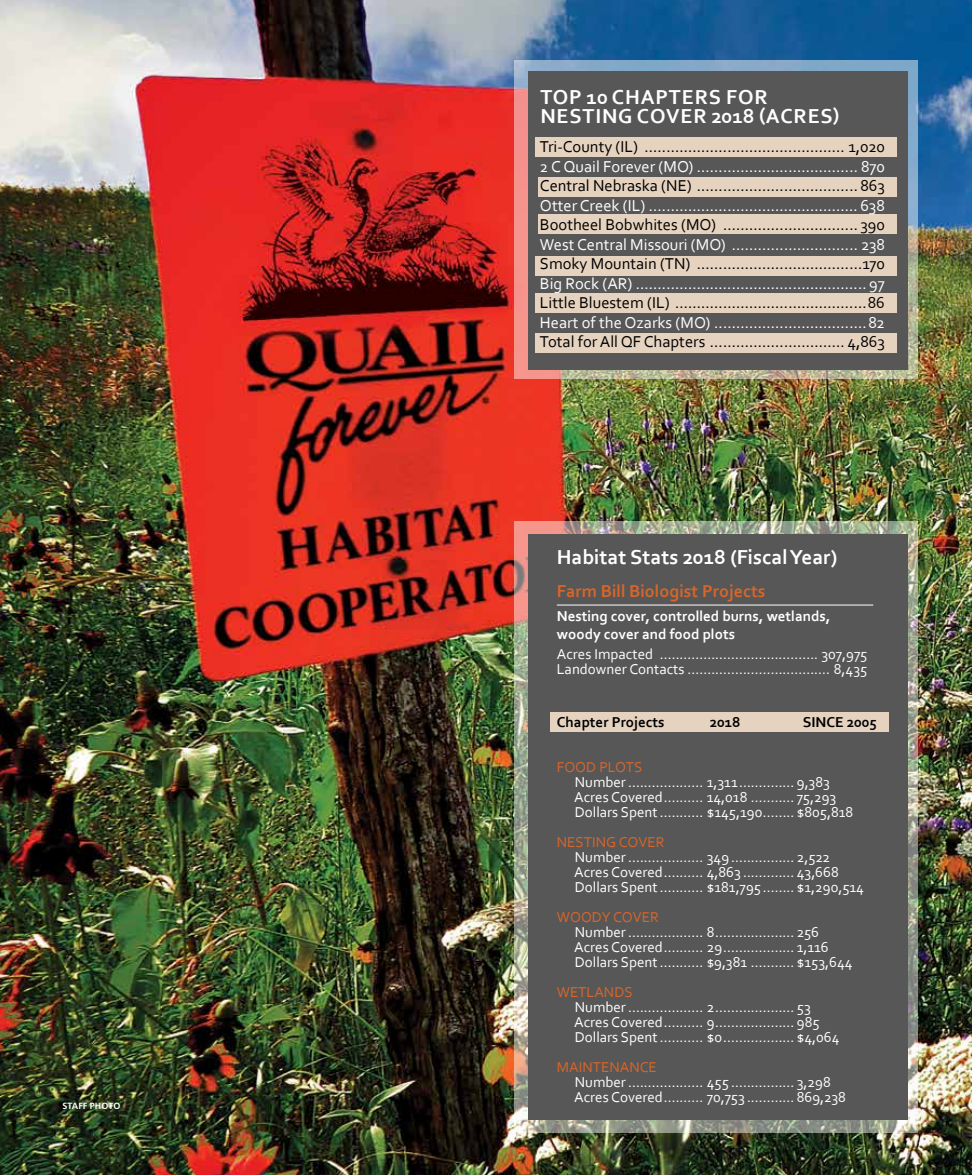
<style>
.page{position:relative;width:972px;height:1175px;background:#fff}
.page>*{position:absolute;margin:0;border:0;box-sizing:border-box;transform-origin:0 0}
.t1{font:700 21.15px/19.5px "Corbel";letter-spacing:.04em;color:#fff}
.t2{font:700 21.15px "Corbel";letter-spacing:.01em;color:#fff}
.t3{font:700 18px "Corbel";color:#d7662a}
.t4{font:16.5px "Corbel";color:#000}
.t5{font:16.5px "Corbel";color:#fff}
.t6{font:15px/15px "Corbel";color:#fff}
.t7{font:700 15px/18px "Corbel";color:#fff}
.t8{font:15px "Corbel";color:#d7662a}
.t9{font:700 15px "Corbel";color:#000}
.t10{font:700 9px "Frutiger LT Std";color:#fff}
</style>
<div class="page">
<img style="left:0;top:0;width:972px;height:1174px">
<svg style="left:514px;top:60px;width:404px;height:318px;background:#b1a3a6"></svg>
<img style="left:514px;top:521px;width:404px;height:611px">
<div style="left:528px;top:71px;width:379px;height:298px;background:#575757"></div>
<div style="left:528px;top:534px;width:379px;height:585px;background:#575757"></div>
<div style="left:535px;top:293px;width:361px;height:20px;background:#e6d3bf"></div>
<div style="left:535px;top:333px;width:361px;height:20px;background:#e6d3bf"></div>
<div style="left:535px;top:256px;width:361px;height:20px;background:#e6d3bf"></div>
<div style="left:538px;top:214px;width:358px;height:20px;background:#e6d3bf"></div>
<div style="left:535px;top:137px;width:361px;height:20px;background:#e6d3bf"></div>
<div style="left:538px;top:176px;width:358px;height:20px;background:#e6d3bf"></div>
<hr style="left:557px;top:604px;width:316px;height:1px;background:#fff">
<div style="left:551px;top:711px;width:338px;height:20px;background:#e6d3bf"></div>
<p class="t10" style="left:63px;top:1100px;width:59px">STAFF PHOTO</p>
<h1 class="t1" style="left:540px;top:86px;width:301px">TOP 10 CHAPTERS FOR<br>NESTING COVER 2018 (ACRES)</h1>
<p class="t4" style="left:540px;top:136px;width:347px">Tri-County (IL) .............................................. 1,020</p>
<p class="t5" style="left:540px;top:156px;width:347px">2 C Quail Forever (MO) ..................................... 870</p>
<p class="t4" style="left:540px;top:175px;width:346px">Central Nebraska (NE) ..................................... 863</p>
<p class="t5" style="left:540px;top:195px;width:346px">Otter Creek (IL) ................................................ 638</p>
<p class="t4" style="left:540px;top:214px;width:346px">Bootheel Bobwhites (MO) ............................... 390</p>
<p class="t5" style="left:540px;top:234px;width:347px">West Central Missouri (MO) ............................. 238</p>
<p class="t4" style="left:540px;top:253px;width:347px">Smoky Mountain (TN) ......................................170</p>
<p class="t5" style="left:540px;top:273px;width:346px">Big Rock (AR) ..................................................... 97</p>
<p class="t4" style="left:540px;top:292px;width:346px">Little Bluestem (IL) ............................................86</p>
<p class="t5" style="left:540px;top:312px;width:347px">Heart of the Ozarks (MO) ...................................82</p>
<p class="t4" style="left:540px;top:331px;width:347px">Total for All QF Chapters ............................... 4,863</p>
<h1 class="t2" style="left:557px;top:543px;width:282px">Habitat Stats 2018 (Fiscal Year)</h1>
<p class="t3" style="left:557px;top:580px;width:210px">Farm Bill Biologist Projects</p>
<p class="t7" style="left:557px;top:606px;width:275px">Nesting cover, controlled burns, wetlands, woody cover and food plots</p>
<p class="t6" style="left:557px;top:646px;width:312px">Acres Impacted ........................................ 307,975<br>Landowner Contacts .................................... 8,435</p>
<p class="t9" style="left:557px;top:713px;width:109px">Chapter Projects</p>
<p class="t9" style="left:710px;top:713px;width:32px">2018</p>
<p class="t9" style="left:803px;top:713px;width:76px">SINCE 2005</p>
<p class="t8" style="left:557px;top:757px;width:87px">FOOD PLOTS</p>
<p class="t6" style="left:574px;top:774px;width:281px">Number................... 1,311.............. 9,383<br>Acres Covered.......... 14,018 ........... 75,293<br>Dollars Spent........... $145,190........ $805,818</p>
<p class="t8" style="left:557px;top:832px;width:109px">NESTING COVER</p>
<p class="t6" style="left:574px;top:849px;width:291px">Number................... 349................ 2,522<br>Acres Covered.......... 4,863 ............. 43,668<br>Dollars Spent........... $181,795........ $1,290,514</p>
<p class="t8" style="left:557px;top:907px;width:104px">WOODY COVER</p>
<p class="t6" style="left:574px;top:924px;width:280px">Number................... 8.................... 256<br>Acres Covered.......... 29.................. 1,116<br>Dollars Spent........... $9,381 ........... $153,644</p>
<p class="t8" style="left:557px;top:982px;width:77px">WETLANDS</p>
<p class="t6" style="left:574px;top:999px;width:267px">Number................... 2.................... 53<br>Acres Covered.......... 9.................... 985<br>Dollars Spent........... $0.................. $4,064</p>
<p class="t8" style="left:557px;top:1057px;width:102px">MAINTENANCE</p>
<p class="t6" style="left:574px;top:1074px;width:273px">Number................... 455 ................ 3,298<br>Acres Covered.......... 70,753 ............ 869,238</p>
</div>
